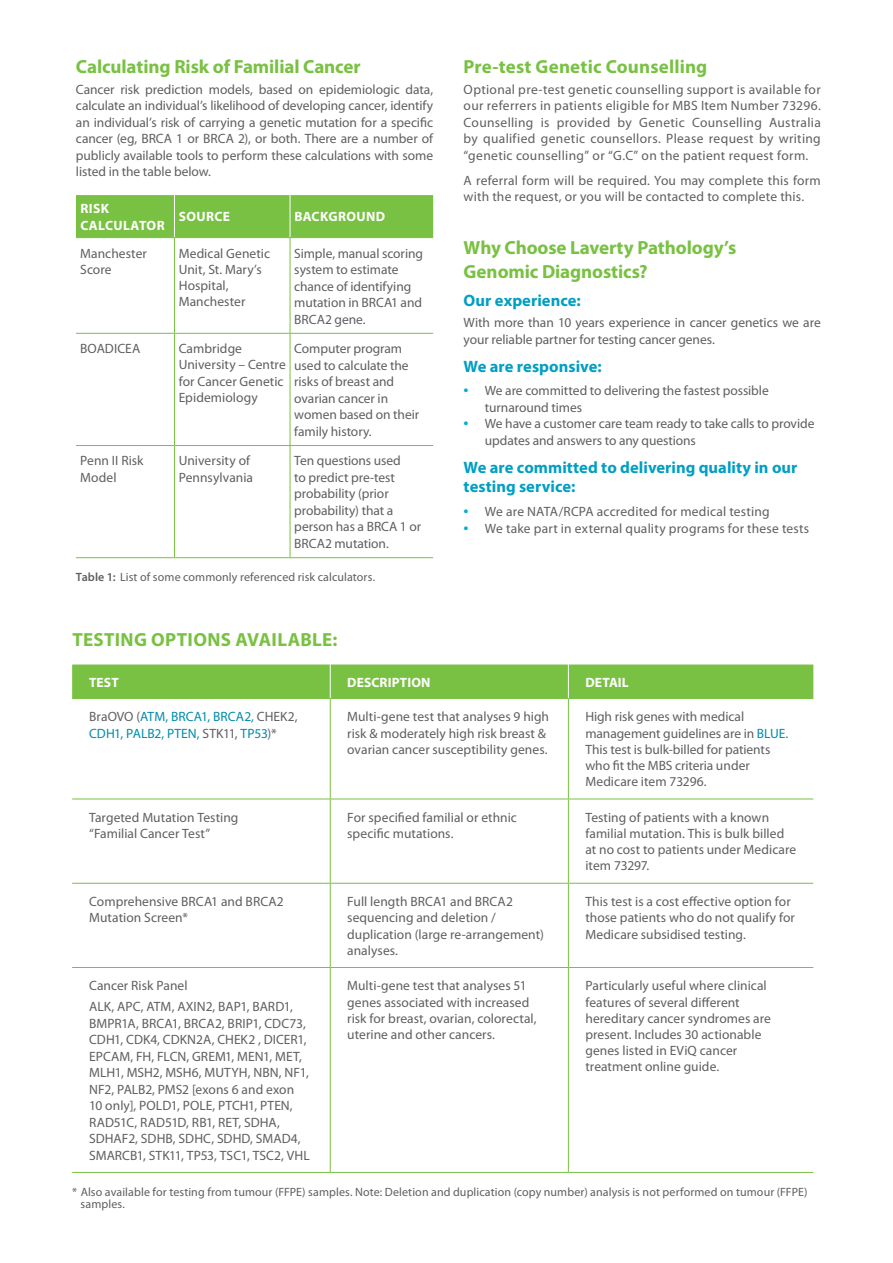
<style>
.page{position:relative;width:893px;height:1263px;background:#fff}
.page>*{position:absolute;margin:0;border:0;box-sizing:border-box;transform-origin:0 0}
.t1{font:700 19.05px/24px "Myriad Pro";letter-spacing:-.005em;color:#79c142}
.t2{font:700 19.05px "Myriad Pro";letter-spacing:.015em;color:#79c142}
.t3{font:700 18.9px "Myriad Pro";letter-spacing:.01em;color:#79c142}
.t4{font:700 16.5px/19.5px "Myriad Pro";color:#009fc3}
.t5{font:13.5px/16.5px "Myriad Pro";color:#5f5f62}
.t6{font:13.5px/16.2px "Myriad Pro";color:#008cac}
.t7{font:700 13.5px/16.2px "Myriad Pro";letter-spacing:.015em;color:#fff}
.t8{font:12px/12px "Myriad Pro";letter-spacing:.01em;color:#5f5f62}
.s1{font-weight:600}
.s2{font-size:18px;color:#00afce}
.s3{color:#5f5f62}
.s4{color:#008cac}
</style>
<div class="page">
<div style="left:76px;top:195px;width:357px;height:42px;background:#79c142"></div>
<hr style="left:174px;top:238px;width:1px;height:95px;background:#79c142">
<hr style="left:290px;top:238px;width:1px;height:95px;background:#79c142">
<hr style="left:76px;top:333px;width:98px;height:1px;background:#79c142">
<hr style="left:174px;top:333px;width:116px;height:1px;background:#79c142">
<hr style="left:174px;top:334px;width:1px;height:111px;background:#79c142">
<hr style="left:290px;top:333px;width:143px;height:1px;background:#79c142">
<hr style="left:290px;top:334px;width:1px;height:111px;background:#79c142">
<hr style="left:76px;top:445px;width:98px;height:1px;background:#79c142">
<hr style="left:174px;top:445px;width:116px;height:1px;background:#79c142">
<hr style="left:174px;top:446px;width:1px;height:111px;background:#79c142">
<hr style="left:290px;top:445px;width:143px;height:1px;background:#79c142">
<hr style="left:290px;top:446px;width:1px;height:111px;background:#79c142">
<hr style="left:76px;top:557px;width:98px;height:1px;background:#79c142">
<hr style="left:174px;top:557px;width:116px;height:1px;background:#79c142">
<hr style="left:290px;top:557px;width:143px;height:1px;background:#79c142">
<hr style="left:174px;top:195px;width:1px;height:42px;background:#fff">
<hr style="left:290px;top:195px;width:1px;height:42px;background:#fff">
<hr style="left:76px;top:237px;width:98px;height:1px;background:#79c142">
<hr style="left:174px;top:237px;width:116px;height:1px;background:#79c142">
<hr style="left:290px;top:237px;width:143px;height:1px;background:#79c142">
<div style="left:72px;top:664px;width:741px;height:34px;background:#79c142"></div>
<hr style="left:330px;top:664px;width:1px;height:34px;background:#fff">
<hr style="left:568px;top:664px;width:1px;height:34px;background:#fff">
<hr style="left:72px;top:698px;width:258px;height:1px;background:#79c142">
<hr style="left:330px;top:698px;width:238px;height:1px;background:#79c142">
<hr style="left:330px;top:699px;width:1px;height:100px;background:#79c142">
<hr style="left:568px;top:698px;width:245px;height:1px;background:#79c142">
<hr style="left:568px;top:699px;width:1px;height:100px;background:#79c142">
<hr style="left:72px;top:799px;width:258px;height:1px;background:#79c142">
<hr style="left:330px;top:799px;width:238px;height:1px;background:#79c142">
<hr style="left:330px;top:799px;width:1px;height:84px;background:#79c142">
<hr style="left:568px;top:799px;width:245px;height:1px;background:#79c142">
<hr style="left:568px;top:799px;width:1px;height:84px;background:#79c142">
<hr style="left:72px;top:883px;width:258px;height:1px;background:#79c142">
<hr style="left:330px;top:883px;width:238px;height:1px;background:#79c142">
<hr style="left:330px;top:884px;width:1px;height:83px;background:#79c142">
<hr style="left:568px;top:883px;width:245px;height:1px;background:#79c142">
<hr style="left:568px;top:884px;width:1px;height:83px;background:#79c142">
<hr style="left:72px;top:967px;width:258px;height:1px;background:#79c142">
<hr style="left:330px;top:967px;width:238px;height:1px;background:#79c142">
<hr style="left:330px;top:968px;width:1px;height:204px;background:#79c142">
<hr style="left:568px;top:967px;width:245px;height:1px;background:#79c142">
<hr style="left:568px;top:968px;width:1px;height:204px;background:#79c142">
<hr style="left:72px;top:1172px;width:258px;height:1px;background:#79c142">
<hr style="left:330px;top:1172px;width:238px;height:1px;background:#79c142">
<hr style="left:568px;top:1172px;width:245px;height:1px;background:#79c142">
<p class="t1" style="left:76px;top:54px;width:286px">Calculating Risk of Familial Cancer</p>
<p class="t5" style="left:76px;top:81px;width:359px;text-align:justify">Cancer risk prediction models, based on epidemiologic data, calculate an individual’s likelihood of developing cancer, identify an individual’s risk of carrying a genetic mutation for a specific cancer (eg, BRCA 1 or BRCA 2), or both. There are a number of publicly available tools to perform these calculations with some listed in the table below.</p>
<p class="t7" style="left:80px;top:200px;width:86px">RISK<br>CALCULATOR</p>
<p class="t7" style="left:179px;top:208px;width:53px">SOURCE</p>
<p class="t7" style="left:294px;top:208px;width:92px">BACKGROUND</p>
<p class="t5" style="left:80px;top:245px;width:68px">Manchester<br>Score</p>
<p class="t5" style="left:179px;top:245px;width:93px">Medical Genetic<br>Unit, St. Mary’s<br>Hospital,<br>Manchester</p>
<p class="t5" style="left:294px;top:245px;width:130px">Simple, manual scoring system to estimate chance of identifying mutation in BRCA1 and<br>BRCA2 gene.</p>
<p class="t5" style="left:80px;top:340px;width:62px">BOADICEA</p>
<p class="t5" style="left:179px;top:340px;width:109px">Cambridge<br>University – Centre for Cancer Genetic<br>Epidemiology</p>
<p class="t5" style="left:294px;top:340px;width:126px">Computer program used to calculate the risks of breast and ovarian cancer in women based on their family history.</p>
<p class="t5" style="left:80px;top:453px;width:65px">Penn II Risk<br>Model</p>
<p class="t5" style="left:179px;top:453px;width:76px">University of<br>Pennsylvania</p>
<p class="t5" style="left:294px;top:452px;width:128px">Ten questions used<br>to predict pre-test probability (prior probability) that a person has a BRCA 1 or<br>BRCA2 mutation.</p>
<p class="t8" style="left:76px;top:570px;width:301px"><span class="s1">Table 1:</span> List of some commonly referenced risk calculators.</p>
<p class="t3" style="left:464px;top:54px;width:245px">Pre-test Genetic Counselling</p>
<p class="t5" style="left:464px;top:81px;width:359px;text-align:justify">Optional pre-test genetic counselling support is available for our referrers in patients eligible for MBS Item Number 73296.<br>Counselling is provided by Genetic Counselling Australia by qualified genetic counsellors. Please request by writing “genetic counselling” or “G.C” on the patient request form.</p>
<p class="t5" style="left:464px;top:172px;width:359px">A referral form will be required. You may complete this form with the request, or you will be contacted to complete this.</p>
<p class="t1" style="left:464px;top:235px;width:274px">Why Choose Laverty Pathology’s<br>Genomic Diagnostics?</p>
<p class="t4" style="left:464px;top:291px;width:119px">Our experience:</p>
<p class="t5" style="left:464px;top:314px;width:359px">With more than 10 years experience in cancer genetics we are your reliable partner for testing cancer genes.</p>
<p class="t4" style="left:464px;top:356px;width:140px">We are responsive:</p>
<p class="t5" style="left:485px;top:382px;width:285px;text-indent:-21px"><span class="s2">•</span> We are committed to delivering the fastest possible turnaround times</p>
<p class="t5" style="left:485px;top:415px;width:331px;text-indent:-21px"><span class="s2">•</span> We have a customer care team ready to take calls to provide updates and answers to any questions</p>
<p class="t4" style="left:464px;top:457px;width:335px">We are committed to delivering quality in our testing service:</p>
<p class="t5" style="left:464px;top:503px;width:308px"><span class="s2">•</span> We are NATA/RCPA accredited for medical testing</p>
<p class="t5" style="left:464px;top:520px;width:347px"><span class="s2">•</span> We take part in external quality programs for these tests</p>
<p class="t2" style="left:72px;top:627px;width:267px">TESTING OPTIONS AVAILABLE:</p>
<p class="t7" style="left:89px;top:673px;width:31px">TEST</p>
<p class="t7" style="left:347px;top:673px;width:85px">DESCRIPTION</p>
<p class="t7" style="left:585px;top:673px;width:45px">DETAIL</p>
<p class="t6" style="left:89px;top:709px;width:210px"><span class="s3">BraOVO (</span>ATM, BRCA1, BRCA2, <span class="s3">CHEK2,<br></span>CDH1, PALB2, PTEN, <span class="s3">STK11,</span> TP53<span class="s3">)*</span></p>
<p class="t5" style="left:347px;top:709px;width:203px">Multi-gene test that analyses 9 high risk &amp; moderately high risk breast &amp; ovarian cancer susceptibility genes.</p>
<p class="t5" style="left:585px;top:709px;width:204px">High risk genes with medical management guidelines are in <span class="s4">BLUE.<br></span>This test is bulk-billed for patients who fit the MBS criteria under<br>Medicare item 73296.</p>
<p class="t5" style="left:89px;top:809px;width:151px">Targeted Mutation Testing</p>
<p class="t5" style="left:89px;top:825px;width:123px">“Familial Cancer Test”</p>
<p class="t5" style="left:347px;top:809px;width:171px">For specified familial or ethnic specific mutations.</p>
<p class="t5" style="left:585px;top:809px;width:212px">Testing of patients with a known familial mutation. This is bulk billed at no cost to patients under Medicare item 73297.</p>
<p class="t5" style="left:89px;top:893px;width:196px">Comprehensive BRCA1 and BRCA2<br>Mutation Screen*</p>
<p class="t5" style="left:347px;top:893px;width:198px">Full length BRCA1 and BRCA2 sequencing and deletion / duplication (large re-arrangement) analyses.</p>
<p class="t5" style="left:585px;top:893px;width:211px">This test is a cost effective option for those patients who do not qualify for<br>Medicare subsidised testing.</p>
<p class="t5" style="left:89px;top:977px;width:100px">Cancer Risk Panel</p>
<p class="t5" style="left:89px;top:998px;width:222px">ALK, APC, ATM, AXIN2, BAP1, BARD1, BMPR1A, BRCA1, BRCA2, BRIP1, CDC73, CDH1, CDK4, CDKN2A, CHEK2 , DICER1, EPCAM, FH, FLCN, GREM1, MEN1, MET, MLH1, MSH2, MSH6, MUTYH, NBN, NF1, NF2, PALB2, PMS2 [exons 6 and exon 10 only], POLD1, POLE, PTCH1, PTEN, RAD51C, RAD51D, RB1, RET, SDHA, SDHAF2, SDHB, SDHC, SDHD, SMAD4, SMARCB1, STK11, TP53, TSC1, TSC2, VHL</p>
<p class="t5" style="left:347px;top:977px;width:191px">Multi-gene test that analyses 51 genes associated with increased risk for breast, ovarian, colorectal, uterine and other cancers.</p>
<p class="t5" style="left:585px;top:977px;width:187px">Particularly useful where clinical features of several different hereditary cancer syndromes are present. Includes 30 actionable genes listed in EViQ cancer treatment online guide.</p>
<p class="t8" style="left:81px;top:1185px;width:728px;text-indent:-9px">* Also available for testing from tumour (FFPE) samples. Note: Deletion and duplication (copy number) analysis is not performed on tumour (FFPE) samples.</p>
</div>
